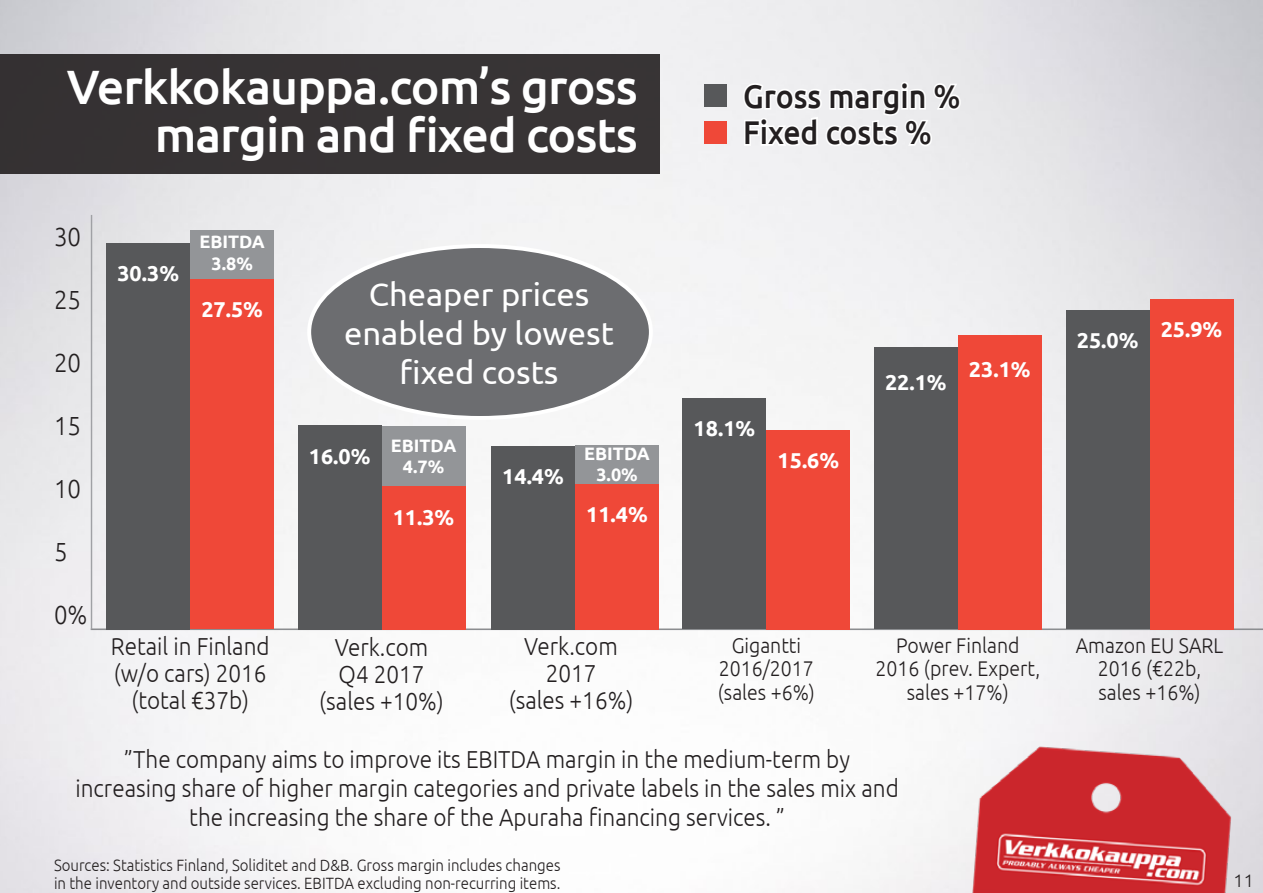
<style>
.page{position:relative;width:1263px;height:893px;background:#fff}
.page>*{position:absolute;margin:0;border:0;box-sizing:border-box;transform-origin:0 0}
.t1{font:500 48.3px/48.3px "Ubuntu";letter-spacing:-.02em;color:#fff;text-align:right}
.t2{font:500 32.85px "Ubuntu";color:#231f20;scale:.92 1}
.t3{font:32.7px/39.3px "Ubuntu";color:#fff;text-align:center}
.t4{font:300 26.1px "Ubuntu";color:#231f20;scale:.92 1}
.t5{font:300 24.6px/27px "Ubuntu";color:#231f20;text-align:center;scale:.92 1}
.t6{font:700 21.45px "Ubuntu";color:#fff}
.t7{font:300 21.3px/23.4px "Ubuntu";color:#231f20;text-align:center;scale:.92 1}
.t8{font:700 18px/21.6px "Ubuntu";color:#fff;text-align:center}
.t9{font:300 18px "Ubuntu";color:#231f20}
.t10{font:300 16.35px/18px "Ubuntu";color:#231f20;scale:.92 1}
</style>
<div class="page">
<img style="left:0;top:0;width:1263px;height:893px">
<img style="left:957px;top:730px;width:289px;height:163px">
<div style="left:309px;top:246px;width:342px;height:172px;background:#6c6d70;border-radius:50%"></div>
<hr style="left:91px;top:629px;width:1172px;height:1px;background:#fff">
<div style="left:766px;top:430px;width:84px;height:199px;background:#ef4838"></div>
<div style="left:682px;top:398px;width:84px;height:231px;background:#57585a"></div>
<div style="left:0;top:54px;width:659px;height:120px;background:#373334"></div>
<hr style="left:91px;top:215px;width:1px;height:414px;background:#fff">
<svg style="left:741px;top:80px;width:222px;height:69px"></svg>
<div style="left:704px;top:84px;width:23px;height:23px;background:#57585a"></div>
<div style="left:704px;top:121px;width:23px;height:23px;background:#ef4838"></div>
<div style="left:958px;top:335px;width:84px;height:294px;background:#ef4838"></div>
<div style="left:874px;top:347px;width:84px;height:282px;background:#57585a"></div>
<div style="left:1149px;top:299px;width:84px;height:330px;background:#ef4838"></div>
<div style="left:1066px;top:310px;width:83px;height:319px;background:#57585a"></div>
<div style="left:298px;top:425px;width:84px;height:204px;background:#57585a"></div>
<div style="left:382px;top:485px;width:83px;height:144px;background:#ef4838"></div>
<div style="left:382px;top:426px;width:83px;height:60px;background:#939598"></div>
<div style="left:106px;top:243px;width:84px;height:386px;background:#57585a"></div>
<div style="left:190px;top:279px;width:84px;height:350px;background:#ef4838"></div>
<div style="left:190px;top:230px;width:84px;height:49px;background:#939598"></div>
<div style="left:491px;top:446px;width:84px;height:183px;background:#57585a"></div>
<div style="left:575px;top:484px;width:84px;height:145px;background:#ef4838"></div>
<div style="left:575px;top:445px;width:84px;height:38px;background:#939598"></div>
<p class="t1" style="left:67px;top:61px;width:572px">Verkkokauppa.com’s gross margin and fixed costs</p>
<p class="t4" style="left:54px;top:221px;width:31px">30</p>
<p class="t4" style="left:54px;top:284px;width:31px">25</p>
<p class="t4" style="left:54px;top:347px;width:31px">20</p>
<p class="t4" style="left:54px;top:410px;width:31px">15</p>
<p class="t4" style="left:54px;top:473px;width:31px">10</p>
<p class="t4" style="left:54px;top:536px;width:16px">5</p>
<p class="t4" style="left:54px;top:599px;width:38px">0%</p>
<p class="t6" style="left:117px;top:261px;width:63px">30.3%</p>
<p class="t8" style="left:199px;top:231px;width:67px">EBITDA<br>3.8%</p>
<p class="t6" style="left:201px;top:296px;width:63px">27.5%</p>
<p class="t5" style="left:111px;top:632px;width:174px">Retail in Finland</p>
<p class="t5" style="left:114px;top:659px;width:167px">(w/o cars) 2016 (total €37b)</p>
<p class="t3" style="left:344px;top:273px;width:271px">Cheaper prices enabled by lowest fixed costs</p>
<p class="t6" style="left:309px;top:443px;width:63px">16.0%</p>
<p class="t8" style="left:391px;top:434px;width:67px">EBITDA<br>4.7%</p>
<p class="t6" style="left:502px;top:463px;width:63px">14.4%</p>
<p class="t8" style="left:584px;top:442px;width:67px">EBITDA<br>3.0%</p>
<p class="t6" style="left:393px;top:505px;width:63px">11.3%</p>
<p class="t6" style="left:586px;top:501px;width:63px">11.4%</p>
<p class="t5" style="left:335px;top:633px;width:103px">Verk.com</p>
<p class="t5" style="left:319px;top:660px;width:137px">Q4 2017 (sales +10%)</p>
<p class="t5" style="left:524px;top:632px;width:103px">Verk.com</p>
<p class="t5" style="left:509px;top:659px;width:137px">2017<br>(sales +16%)</p>
<p class="t2" style="left:743px;top:76px;width:238px">Gross margin %</p>
<p class="t2" style="left:743px;top:112px;width:207px">Fixed costs %</p>
<p class="t6" style="left:694px;top:416px;width:63px">18.1%</p>
<p class="t6" style="left:777px;top:448px;width:63px">15.6%</p>
<p class="t6" style="left:885px;top:369px;width:63px">22.1%</p>
<p class="t6" style="left:969px;top:356px;width:63px">23.1%</p>
<p class="t7" style="left:732px;top:633px;width:77px">Gigantti</p>
<p class="t7" style="left:719px;top:657px;width:105px">2016/2017</p>
<p class="t7" style="left:718px;top:680px;width:107px">(sales +6%)</p>
<p class="t7" style="left:896px;top:633px;width:136px">Power Finland</p>
<p class="t7" style="left:875px;top:657px;width:180px">2016 (prev. Expert, sales +17%)</p>
<p class="t5" style="left:124px;top:745px;width:790px">”The company aims to improve its EBITDA margin in the medium-term by</p>
<p class="t5" style="left:75px;top:773px;width:896px;line-height:29px">increasing share of higher margin categories and private labels in the sales mix and the increasing the share of the Apuraha financing services. ”</p>
<p class="t10" style="left:54px;top:855px;width:552px">Sources: Statistics Finland, Soliditet and D&amp;B. Gross margin includes changes in the inventory and outside services. EBITDA excluding non-recurring items.</p>
<p class="t6" style="left:1077px;top:328px;width:63px">25.0%</p>
<p class="t6" style="left:1161px;top:316px;width:63px">25.9%</p>
<p class="t7" style="left:1076px;top:633px;width:162px">Amazon EU SARL</p>
<p class="t7" style="left:1098px;top:657px;width:114px">2016 (€22b,</p>
<p class="t7" style="left:1098px;top:680px;width:112px">sales +16%)</p>
<p class="t9" style="left:1233px;top:870px;width:22px">11</p>
</div>
